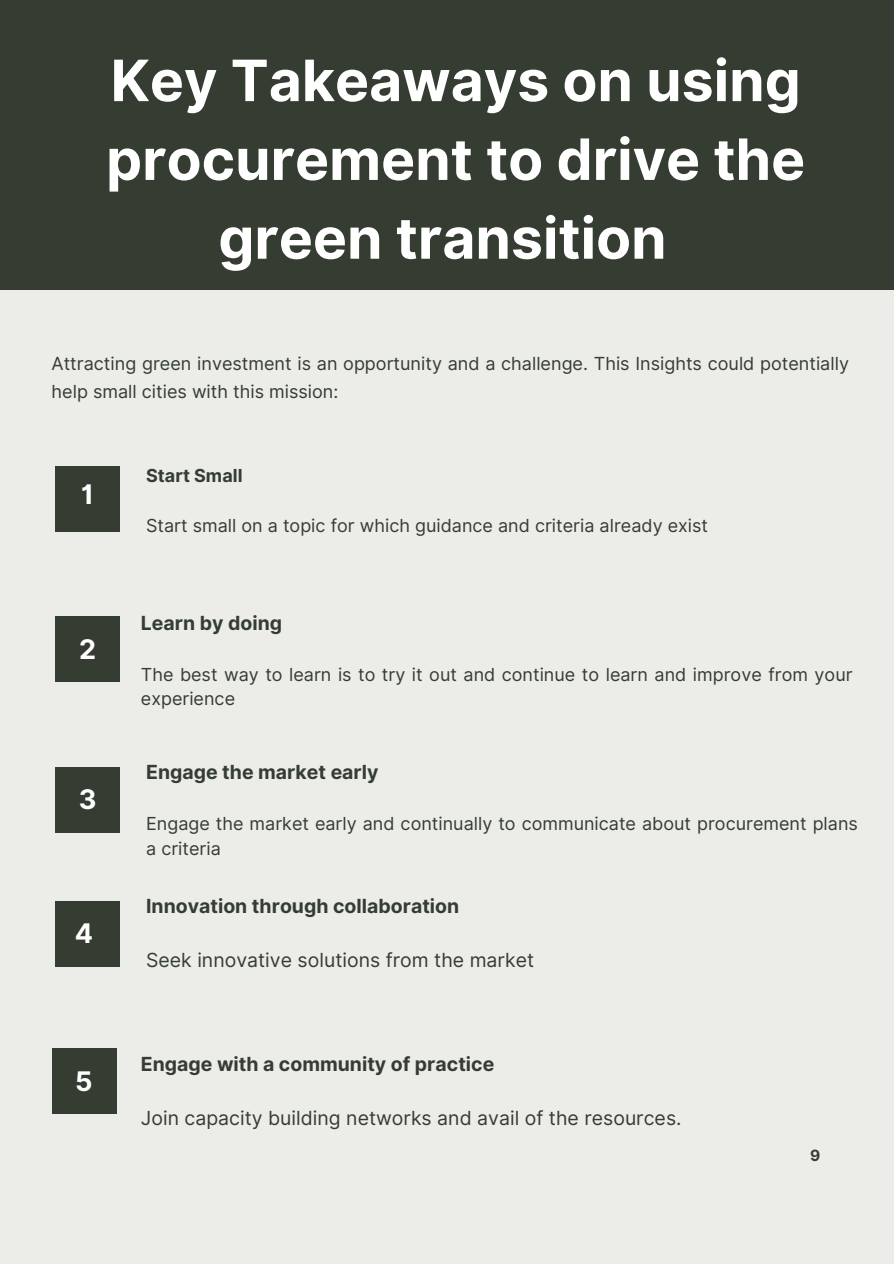
<style>
.page{position:relative;width:894px;height:1264px;background:#fff}
.page>*{position:absolute;margin:0;border:0;box-sizing:border-box;transform-origin:0 0}
.t1{font:700 57px/78.8px "Inter";color:#fff;text-align:center}
.t2{font:700 27px "Inter";color:#fff}
.t3{font:700 19.5px "Inter";color:#353d32}
.t4{font:19.5px "Inter";color:#353d32}
.t5{font:18px/24.8px "Inter";color:#353d32}
.t6{font:700 18px "Inter";color:#353d32}
.t7{font:700 15.45px "Inter";color:#353d32}
</style>
<div class="page">
<div style="left:0;top:0;width:893px;height:290px;background:#353d32"></div>
<div style="left:0;top:290px;width:893px;height:973px;background:#ecede8"></div>
<div style="left:55px;top:466px;width:65px;height:65px;background:#353d32"></div>
<div style="left:55px;top:767px;width:65px;height:65px;background:#353d32"></div>
<div style="left:55px;top:900px;width:65px;height:66px;background:#353d32"></div>
<div style="left:55px;top:616px;width:65px;height:65px;background:#353d32"></div>
<div style="left:52px;top:1048px;width:64px;height:65px;background:#353d32"></div>
<h1 class="t1" style="left:106px;top:41px;width:700px">Key Takeaways on using procurement to drive the green transition</h1>
<h2 class="t5" style="left:52px;top:349px;width:798px;line-height:28.2px">Attracting green investment is an opportunity and a challenge. This Insights could potentially help small cities with this mission:</h2>
<h2 class="t2" style="left:81px;top:478px;width:14px">1</h2>
<p class="t2" style="left:79px;top:632px;width:18px">2</p>
<p class="t2" style="left:79px;top:783px;width:19px">3</p>
<p class="t2" style="left:75px;top:917px;width:20px">4</p>
<p class="t2" style="left:75px;top:1064px;width:19px">5</p>
<p class="t6" style="left:146px;top:464px;width:98px">Start Small</p>
<p class="t5" style="left:146px;top:512px;width:563px">Start small on a topic for which guidance and criteria already exist</p>
<p class="t3" style="left:141px;top:611px;width:143px">Learn by doing</p>
<p class="t5" style="left:141px;top:661px;width:713px">The best way to learn is to try it out and continue to learn and improve from your experience</p>
<p class="t3" style="left:146px;top:760px;width:234px">Engage the market early</p>
<h2 class="t5" style="left:146px;top:811px;width:713px">Engage the market early and continually to communicate about procurement plans a criteria</h2>
<p class="t3" style="left:146px;top:893px;width:314px">Innovation through collaboration</p>
<h2 class="t4" style="left:146px;top:947px;width:389px">Seek innovative solutions from the market</h2>
<p class="t3" style="left:141px;top:1051px;width:355px">Engage with a community of practice</p>
<h2 class="t4" style="left:141px;top:1105px;width:542px">Join capacity building networks and avail of the resources.</h2>
<p class="t7" style="left:809px;top:1145px;width:12px">9</p>
</div>
